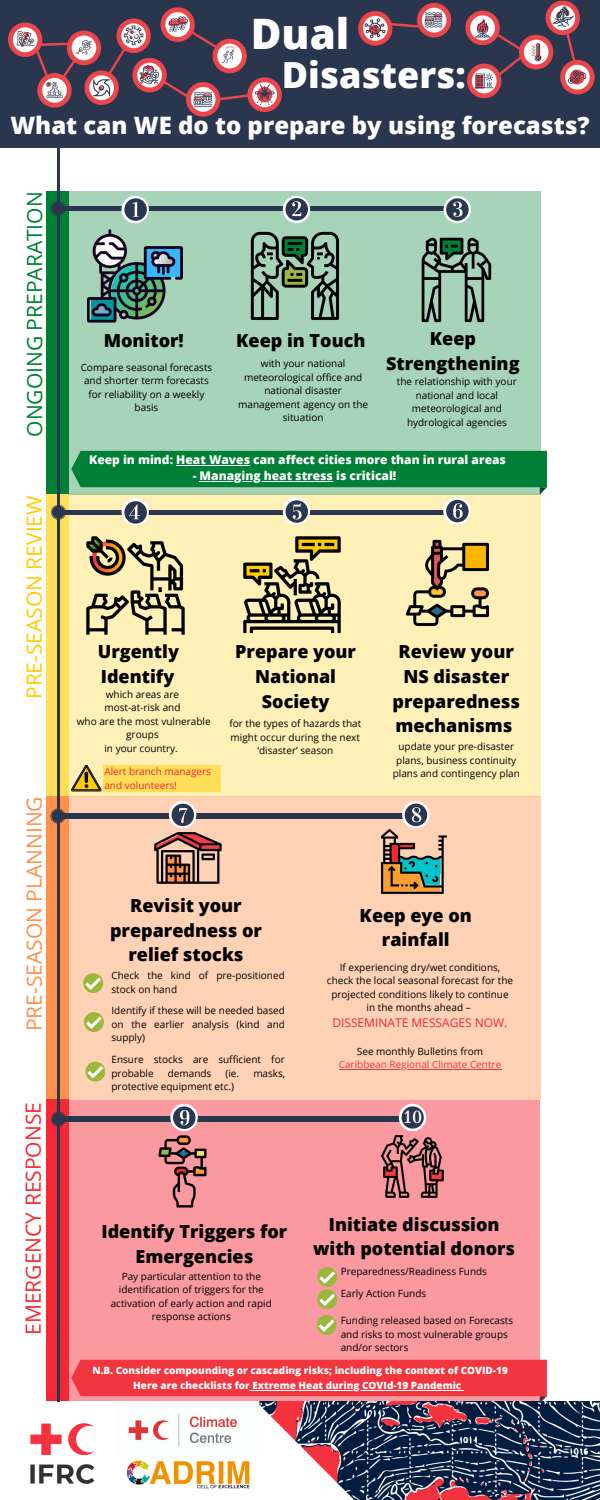
<style>
.page{position:relative;width:600px;height:1500px;background:#fff}
.page>*{position:absolute;margin:0;border:0;box-sizing:border-box;transform-origin:0 0}
.t1{font:800 42px "Open Sans";color:#fff}
.t2{font:800 36px "Open Sans";color:#fff}
.t3{font:800 24px "Open Sans";color:#fff}
.t4{font:21px "Open Sans";color:#008037}
.t5{font:21px "Open Sans";color:#ff914d}
.t6{font:21px "Open Sans";color:#f52935}
.t7{font:21px "Open Sans";color:#fc0}
.t8{font:700 18.5px "Cardo";color:#fff}
.t9{font:800 18px/24.8px "Open Sans";color:#000;text-align:center}
.t10{font:800 12px "Open Sans";color:#fff}
.t11{font:12px "Open Sans";color:#f52935}
.t12{font:10px/13.5px "Open Sans";color:#000;text-align:center}
.t13{font:800 10px/15px "Open Sans";color:#fff;text-align:center}
.t14{font:10px "Open Sans";color:#f52935}
.t15{font:10px "Open Sans";color:#f23640}
</style>
<div class="page">
<img style="left:0;top:0;width:600px;height:122px">
<div style="left:0;top:122px;width:600px;height:26px;background:#2b374f"></div>
<div style="left:68px;top:494px;width:472px;height:303px;background:#fff0b8"></div>
<div style="left:68px;top:797px;width:473px;height:303px;background:#ffd1b5"></div>
<div style="left:46px;top:796px;width:23px;height:303px;background:#ff914d"></div>
<div style="left:46px;top:494px;width:23px;height:302px;background:#ffde59"></div>
<div style="left:68px;top:191px;width:473px;height:303px;background:#a7d3b9"></div>
<div style="left:46px;top:191px;width:23px;height:302px;background:#008037"></div>
<hr style="left:59px;top:207px;width:399px;height:4px;background:#2a364e">
<svg style="left:122px;top:196px;width:27px;height:27px"></svg>
<svg style="left:283px;top:196px;width:27px;height:27px"></svg>
<svg style="left:444px;top:196px;width:27px;height:27px"></svg>
<hr style="left:57px;top:814px;width:359px;height:4px;background:#2a364e">
<svg style="left:402px;top:801px;width:28px;height:26px"></svg>
<div style="left:69px;top:1100px;width:471px;height:305px;background:#fa999f"></div>
<div style="left:46px;top:1099px;width:23px;height:303px;background:#f52935"></div>
<hr style="left:60px;top:1117px;width:360px;height:4px;background:#2a364e">
<svg style="left:170px;top:1104px;width:28px;height:27px"></svg>
<svg style="left:399px;top:1104px;width:27px;height:27px"></svg>
<img style="left:30px;top:1401px;width:570px;height:99px">
<hr style="left:57px;top:148px;width:3px;height:1116px;background:#2a364e">
<hr style="left:57px;top:286px;width:3px;height:1116px;background:#2a364e">
<svg style="left:50px;top:201px;width:15px;height:15px"></svg>
<div style="left:51px;top:202px;width:13px;height:13px;background:#2a364e;border-radius:50%"></div>
<svg style="left:50px;top:809px;width:15px;height:15px"></svg>
<div style="left:51px;top:810px;width:13px;height:13px;background:#2a364e;border-radius:50%"></div>
<svg style="left:51px;top:1112px;width:15px;height:15px"></svg>
<div style="left:52px;top:1112px;width:13px;height:14px;background:#2a364e;border-radius:50%"></div>
<svg style="left:83px;top:973px;width:20px;height:20px"></svg>
<svg style="left:84px;top:1012px;width:20px;height:20px"></svg>
<svg style="left:86px;top:1062px;width:19px;height:19px"></svg>
<div style="left:103px;top:765px;width:118px;height:26px;background:#ffde59"></div>
<svg style="left:71px;top:765px;width:30px;height:26px"></svg>
<img style="left:88px;top:229px;width:95px;height:94px">
<img style="left:250px;top:231px;width:89px;height:89px">
<img style="left:421px;top:237px;width:71px;height:86px">
<img style="left:86px;top:536px;width:99px;height:99px">
<img style="left:243px;top:536px;width:98px;height:98px">
<img style="left:405px;top:539px;width:84px;height:87px">
<svg style="left:155px;top:801px;width:60px;height:22px"></svg>
<img style="left:154px;top:823px;width:68px;height:61px">
<img style="left:381px;top:827px;width:66px;height:67px">
<img style="left:381px;top:1135px;width:63px;height:63px">
<img style="left:158px;top:1135px;width:49px;height:73px">
<svg style="left:317px;top:1267px;width:20px;height:42px"></svg>
<svg style="left:317px;top:1315px;width:19px;height:20px"></svg>
<svg style="left:51px;top:451px;width:496px;height:74px"></svg>
<hr style="left:339px;top:1069px;width:162px;height:1px;background:#f23640">
<svg style="left:71px;top:1360px;width:476px;height:43px;background:#ef4650"></svg>
<hr style="left:250px;top:1390px;width:214px;height:1px;background:#fff">
<hr style="left:176px;top:465px;width:74px;height:1px;background:#fff">
<hr style="left:200px;top:481px;width:133px;height:1px;background:#fff">
<h1 class="t1" style="left:251px;top:4px;width:100px">Dual</h1>
<h2 class="t2" style="left:282px;top:49px;width:186px">Disasters:</h2>
<h3 class="t3" style="left:10px;top:108px;width:581px">What can WE do to prepare by using forecasts?</h3>
<h3 class="t4" style="left:20px;top:437px;width:247px;rotate:-90deg">ONGOING PREPARATION</h3>
<h3 class="t7" style="left:19px;top:699px;width:205px;rotate:-90deg">PRE-SEASON REVIEW</h3>
<h3 class="t5" style="left:19px;top:1031px;width:236px;rotate:-90deg">PRE-SEASON PLANNING</h3>
<h3 class="t6" style="left:19px;top:1335px;width:234px;rotate:-90deg">EMERGENCY RESPONSE</h3>
<h3 class="t9" style="left:430px;top:326px;width:48px">Keep</h3>
<h3 class="t9" style="left:104px;top:327px;width:82px">Monitor!</h3>
<h3 class="t9" style="left:236px;top:327px;width:131px">Keep in Touch</h3>
<p class="t12" style="left:81px;top:360px;width:133px">Compare seasonal forecasts and shorter term forecasts for reliability on a weekly basis</p>
<p class="t12" style="left:261px;top:357px;width:86px">with your national</p>
<h3 class="t9" style="left:386px;top:350px;width:135px">Strengthening</h3>
<p class="t12" style="left:238px;top:370px;width:132px">meteorological office and national disaster management agency on the situation</p>
<p class="t12" style="left:397px;top:375px;width:121px">the relationship with your national and local meteorological and hydrological agencies</p>
<p class="t10" style="left:89px;top:451px;width:418px">Keep in mind: Heat Waves can affect cities more than in rural areas</p>
<p class="t10" style="left:193px;top:468px;width:205px">- Managing heat stress is critical!</p>
<h3 class="t9" style="left:235px;top:639px;width:122px">Prepare your<br>National<br>Society</h3>
<h3 class="t9" style="left:393px;top:639px;width:129px">Review your<br>NS disaster preparedness mechanisms</h3>
<h3 class="t9" style="left:98px;top:639px;width:83px;text-align:left">Urgently<br>Identify</h3>
<p class="t12" style="left:77px;top:687px;width:135px">which areas are<br>most-at-risk and<br>who are the most vulnerable groups<br>in your country.</p>
<p class="t12" style="left:229px;top:717px;width:133px">for the types of hazards that might occur during the next ‘disaster’ season</p>
<p class="t12" style="left:396px;top:739px;width:121px;text-align:left">update your pre-disaster plans, business continuity</p>
<p class="t14" style="left:104px;top:765px;width:108px">Alert branch managers</p>
<p class="t12" style="left:393px;top:766px;width:129px">plans and contingency plan</p>
<p class="t14" style="left:104px;top:778px;width:74px">and volunteers!</p>
<h3 class="t9" style="left:110px;top:892px;width:153px">Revisit your preparedness or relief stocks</h3>
<h3 class="t9" style="left:360px;top:902px;width:114px">Keep eye on rainfall</h3>
<p class="t12" style="left:111px;top:969px;width:175px;text-align:left">Check the kind of pre-positioned stock on hand</p>
<p class="t12" style="left:111px;top:1004px;width:175px;text-align:justify">Identify if these will be needed based on the earlier analysis (kind and supply)</p>
<p class="t12" style="left:111px;top:1053px;width:175px;text-align:left">Ensure stocks are sufficient for probable</p>
<p class="t12" style="left:327px;top:960px;width:188px">If experiencing dry/wet conditions, check the local seasonal forecast for the projected conditions likely to continue in the months ahead –</p>
<p class="t11" style="left:332px;top:1014px;width:177px">DISSEMINATE MESSAGES NOW.</p>
<p class="t12" style="left:357px;top:1044px;width:128px">See monthly Bulletins from</p>
<p class="t15" style="left:339px;top:1058px;width:164px">Caribbean Regional Climate Centre</p>
<p class="t12" style="left:111px;top:1066px;width:175px;text-align:left;text-indent:114px">(ie. masks, protective equipment etc.)</p>
<p class="t12" style="left:168px;top:1066px;width:45px">demands</p>
<h3 class="t8" style="left:403px;top:1105px;width:20px">10</h3>
<h3 class="t9" style="left:101px;top:1219px;width:188px">Identify Triggers for<br>Emergencies</h3>
<h3 class="t9" style="left:313px;top:1211px;width:204px">Initiate discussion with potential donors</h3>
<p class="t12" style="left:111px;top:1269px;width:163px">Pay particular attention to the identification of triggers for the activation of early action and rapid response actions</p>
<p class="t12" style="left:341px;top:1261px;width:148px;line-height:21.8px;text-align:left">Preparedness/Readiness Funds<br>Early Action Funds</p>
<p class="t12" style="left:341px;top:1313px;width:174px;text-align:left">Funding released based on Forecasts and risks to most vulnerable groups and/or sectors</p>
<p class="t13" style="left:92px;top:1363px;width:417px">N.B. Consider compounding or cascading risks; including the context of COVID-19<br>Here are checklists for Extreme Heat during COVId-19 Pandemic</p>
</div>
